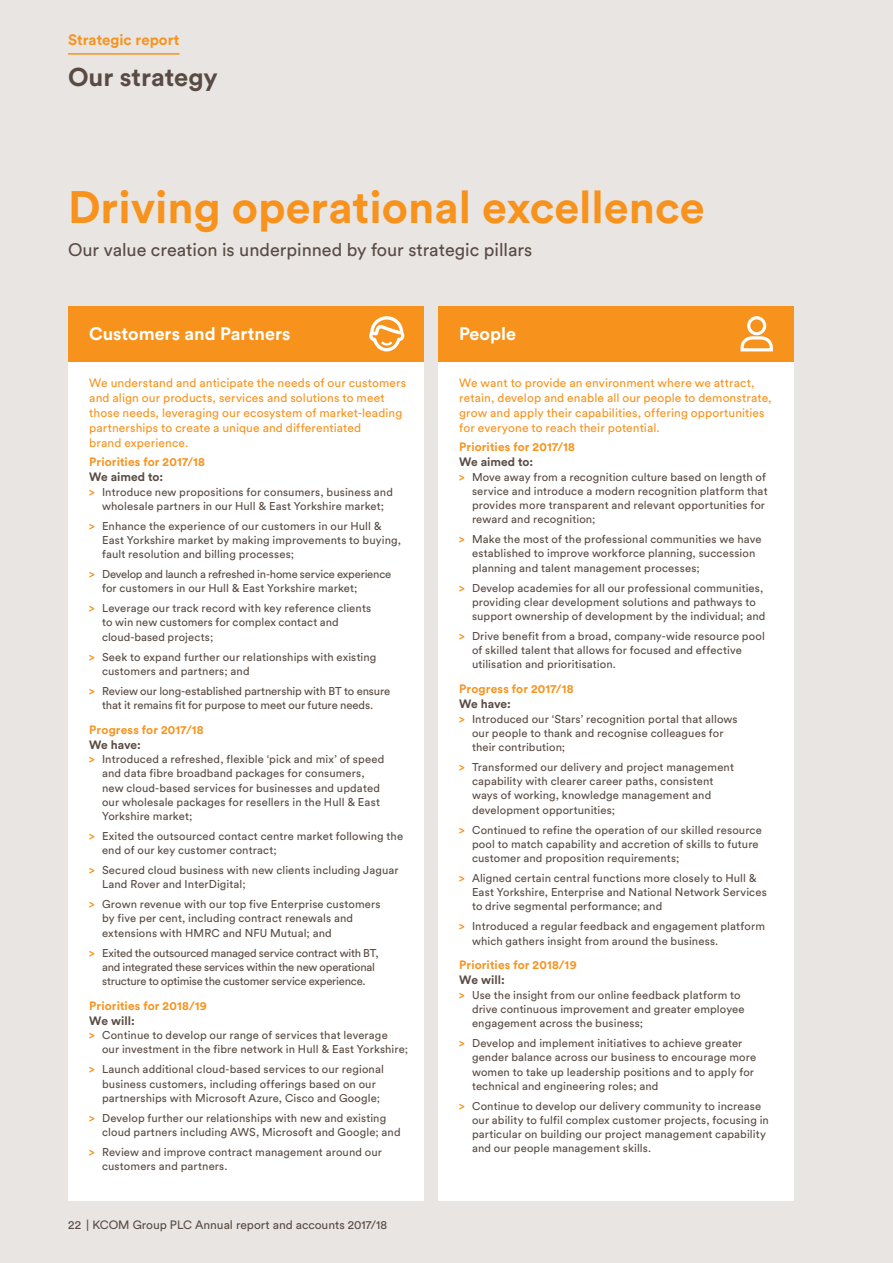
<style>
.page{position:relative;width:893px;height:1263px;background:#fff}
.page>*{position:absolute;margin:0;border:0;box-sizing:border-box;transform-origin:0 0}
.Bold_intro_text{font:700 45px "Circular Std";color:#f7931d}
.Page_title{font:700 25.5px "Circular Std";color:#594b43}
.Intro_text{font:18px "Circular Std";color:#594b43}
.AAG_headers_grey{font:700 18px "Circular Std";color:#fff}
.t1{font:700 15px "Circular Std";color:#f7931d}
.Startegy_intro{font:12px/15px "Circular Std";letter-spacing:.01em;color:#f7931d}
.Strategy_small_headi{font:700 12px "Circular Std";letter-spacing:.01em;color:#f7931d}
.t2{font:12px "Circular Std";color:#594b43}
.Dir_Notes_Subhd_2{font:700 12px "Circular Std";color:#594b43}
.Body_bullets{font:700 12px "Circular Std";letter-spacing:.005em;color:#594b43}
.t3{font:11.25px/14.2px "Circular Std";letter-spacing:.01em;color:#594b43}
.t4{font:11.25px/14.2px "Circular Std";letter-spacing:-.01em;color:#594b43}
.t5{font:11.25px/14.2px "Circular Std";letter-spacing:-.02em;color:#594b43}
.s1{font-weight:700;color:#f7931d}
</style>
<div class="page">
<div style="left:0;top:0;width:892px;height:1263px;background:#e8e5e3"></div>
<hr style="left:68px;top:53px;width:111px;height:2px;background:#f7931d">
<div style="left:68px;top:361px;width:355px;height:840px;background:#fff"></div>
<div style="left:438px;top:361px;width:355px;height:840px;background:#fff"></div>
<div style="left:68px;top:306px;width:355px;height:55px;background:#f7931d"></div>
<div style="left:438px;top:306px;width:355px;height:55px;background:#f7931d"></div>
<svg style="left:369px;top:316px;width:35px;height:35px"></svg>
<svg style="left:740px;top:316px;width:33px;height:35px"></svg>
<h3 class="t1" style="left:68px;top:30px;width:113px">Strategic report</h3>
<p class="Page_title" style="left:68px;top:60px;width:151px">Our strategy</p>
<p class="Bold_intro_text" style="left:68px;top:178px;width:638px">Driving operational excellence</p>
<p class="Intro_text" style="left:68px;top:239px;width:466px">Our value creation is underpinned by four strategic pillars</p>
<p class="AAG_headers_grey" style="left:89px;top:322px;width:203px">Customers and Partners</p>
<p class="AAG_headers_grey" style="left:459px;top:322px;width:58px">People</p>
<p class="Startegy_intro" style="left:89px;top:375px;width:318px">We understand and anticipate the needs of our customers and align our products, services and solutions to meet those needs, leveraging our ecosystem of market‑leading partnerships to create a unique and differentiated<br>brand experience.</p>
<p class="Strategy_small_headi" style="left:89px;top:454px;width:117px">Priorities for 2017/18</p>
<p class="Dir_Notes_Subhd_2" style="left:89px;top:469px;width:75px">We aimed to:</p>
<p class="t3" style="left:89px;top:484px;width:305px;text-align:center"><span class="s1">&gt;</span> Introduce new propositions for consumers, business and wholesale partners in our Hull &amp; East Yorkshire market;</p>
<p class="t3" style="left:102px;top:518px;width:301px;text-indent:-13px"><span class="s1">&gt;</span> Enhance the experience of our customers in our Hull &amp;<br>East Yorkshire market by making improvements to buying, fault resolution and billing processes;</p>
<p class="t4" style="left:102px;top:567px;width:291px;text-indent:-13px"><span class="s1">&gt;</span> Develop and launch a refreshed in-home service experience for customers in our Hull &amp; East Yorkshire market;</p>
<p class="t3" style="left:102px;top:601px;width:271px;text-indent:-13px"><span class="s1">&gt;</span> Leverage our track record with key reference clients to win new customers for complex contact and cloud‑based projects;</p>
<p class="t3" style="left:102px;top:649px;width:276px;text-indent:-13px"><span class="s1">&gt;</span> Seek to expand further our relationships with existing customers and partners; and</p>
<p class="t4" style="left:89px;top:683px;width:302px;text-align:center"><span class="s1">&gt;</span> Review our long-established partnership with BT to ensure that it remains fit for purpose to meet our future needs.</p>
<p class="Strategy_small_headi" style="left:89px;top:722px;width:116px">Progress for 2017/18</p>
<p class="Dir_Notes_Subhd_2" style="left:89px;top:737px;width:53px">We have:</p>
<p class="t3" style="left:102px;top:752px;width:284px;text-indent:-13px"><span class="s1">&gt;</span> Introduced a refreshed, flexible ‘pick and mix’ of speed and data fibre broadband packages for consumers, new cloud-based services for businesses and updated our wholesale packages for resellers in the Hull &amp; East Yorkshire market;</p>
<p class="t3" style="left:102px;top:829px;width:303px;text-indent:-13px"><span class="s1">&gt;</span> Exited the outsourced contact centre market following the end of our key customer contract;</p>
<p class="t3" style="left:102px;top:863px;width:298px;text-indent:-13px"><span class="s1">&gt;</span> Secured cloud business with new clients including Jaguar<br>Land Rover and InterDigital;</p>
<p class="t3" style="left:102px;top:897px;width:280px;text-indent:-13px"><span class="s1">&gt;</span> Grown revenue with our top five Enterprise customers by five per cent, including contract renewals and extensions with HMRC and NFU Mutual; and</p>
<p class="t5" style="left:102px;top:945px;width:278px;text-indent:-13px"><span class="s1">&gt;</span> Exited the outsourced managed service contract with BT, and integrated these services within the new operational structure to optimise the customer service experience.</p>
<p class="Strategy_small_headi" style="left:89px;top:998px;width:119px">Priorities for 2018/19</p>
<p class="Body_bullets" style="left:89px;top:1013px;width:47px">We will:</p>
<p class="t3" style="left:102px;top:1028px;width:308px;text-indent:-13px"><span class="s1">&gt;</span> Continue to develop our range of services that leverage<br>our investment in the fibre network in Hull &amp; East Yorkshire;</p>
<p class="t3" style="left:102px;top:1062px;width:283px;text-indent:-13px"><span class="s1">&gt;</span> Launch additional cloud-based services to our regional business customers, including offerings based on our partnerships with Microsoft Azure, Cisco and Google;</p>
<p class="t3" style="left:102px;top:1110px;width:300px;text-indent:-13px"><span class="s1">&gt;</span> Develop further our relationships with new and existing cloud partners including AWS, Microsoft and Google; and</p>
<p class="t3" style="left:102px;top:1144px;width:281px;text-indent:-13px"><span class="s1">&gt;</span> Review and improve contract management around our customers and partners.</p>
<p class="t2" style="left:68px;top:1217px;width:321px">22 | KCOM Group PLC Annual report and accounts 2017/18</p>
<p class="Startegy_intro" style="left:459px;top:375px;width:314px">We want to provide an environment where we attract, retain, develop and enable all our people to demonstrate, grow and apply their capabilities, offering opportunities for everyone to reach their potential.</p>
<p class="Strategy_small_headi" style="left:459px;top:439px;width:117px">Priorities for 2017/18</p>
<p class="Dir_Notes_Subhd_2" style="left:459px;top:454px;width:75px">We aimed to:</p>
<p class="t3" style="left:472px;top:469px;width:297px;text-indent:-13px"><span class="s1">&gt;</span> Move away from a recognition culture based on length of service and introduce a modern recognition platform that provides more transparent and relevant opportunities for reward and recognition;</p>
<p class="t3" style="left:472px;top:532px;width:291px;text-indent:-13px"><span class="s1">&gt;</span> Make the most of the professional communities we have established to improve workforce planning, succession planning and talent management processes;</p>
<p class="t3" style="left:472px;top:580px;width:295px;text-indent:-13px"><span class="s1">&gt;</span> Develop academies for all our professional communities, providing clear development solutions and pathways to support ownership of development by the individual; and</p>
<p class="t3" style="left:472px;top:629px;width:294px;text-indent:-13px"><span class="s1">&gt;</span> Drive benefit from a broad, company-wide resource pool of skilled talent that allows for focused and effective utilisation and prioritisation.</p>
<p class="Strategy_small_headi" style="left:459px;top:681px;width:116px">Progress for 2017/18</p>
<p class="Dir_Notes_Subhd_2" style="left:459px;top:696px;width:53px">We have:</p>
<p class="t3" style="left:472px;top:711px;width:267px;text-indent:-13px"><span class="s1">&gt;</span> Introduced our ‘Stars’ recognition portal that allows our people to thank and recognise colleagues for their contribution;</p>
<p class="t3" style="left:472px;top:760px;width:264px;text-indent:-13px"><span class="s1">&gt;</span> Transformed our delivery and project management capability with clearer career paths, consistent ways of working, knowledge management and development opportunities;</p>
<p class="t3" style="left:472px;top:822px;width:291px;text-indent:-13px"><span class="s1">&gt;</span> Continued to refine the operation of our skilled resource pool to match capability and accretion of skills to future customer and proposition requirements;</p>
<p class="t3" style="left:472px;top:871px;width:296px;text-indent:-13px"><span class="s1">&gt;</span> Aligned certain central functions more closely to Hull &amp;<br>East Yorkshire, Enterprise and National Network Services to drive segmental performance; and</p>
<p class="t3" style="left:472px;top:919px;width:294px;text-indent:-13px"><span class="s1">&gt;</span> Introduced a regular feedback and engagement platform which gathers insight from around the business.</p>
<p class="Strategy_small_headi" style="left:459px;top:957px;width:119px">Priorities for 2018/19</p>
<p class="Body_bullets" style="left:459px;top:972px;width:47px">We will:</p>
<p class="t3" style="left:472px;top:987px;width:274px;text-indent:-13px"><span class="s1">&gt;</span> Use the insight from our online feedback platform to drive continuous improvement and greater employee engagement across the business;</p>
<p class="t3" style="left:472px;top:1036px;width:286px;text-indent:-13px"><span class="s1">&gt;</span> Develop and implement initiatives to achieve greater gender balance across our business to encourage more women to take up leadership positions and to apply for technical and engineering roles; and</p>
<p class="t3" style="left:472px;top:1098px;width:298px;text-indent:-13px"><span class="s1">&gt;</span> Continue to develop our delivery community to increase our ability to fulfil complex customer projects, focusing in particular on building our project management capability and our people management skills.</p>
</div>
